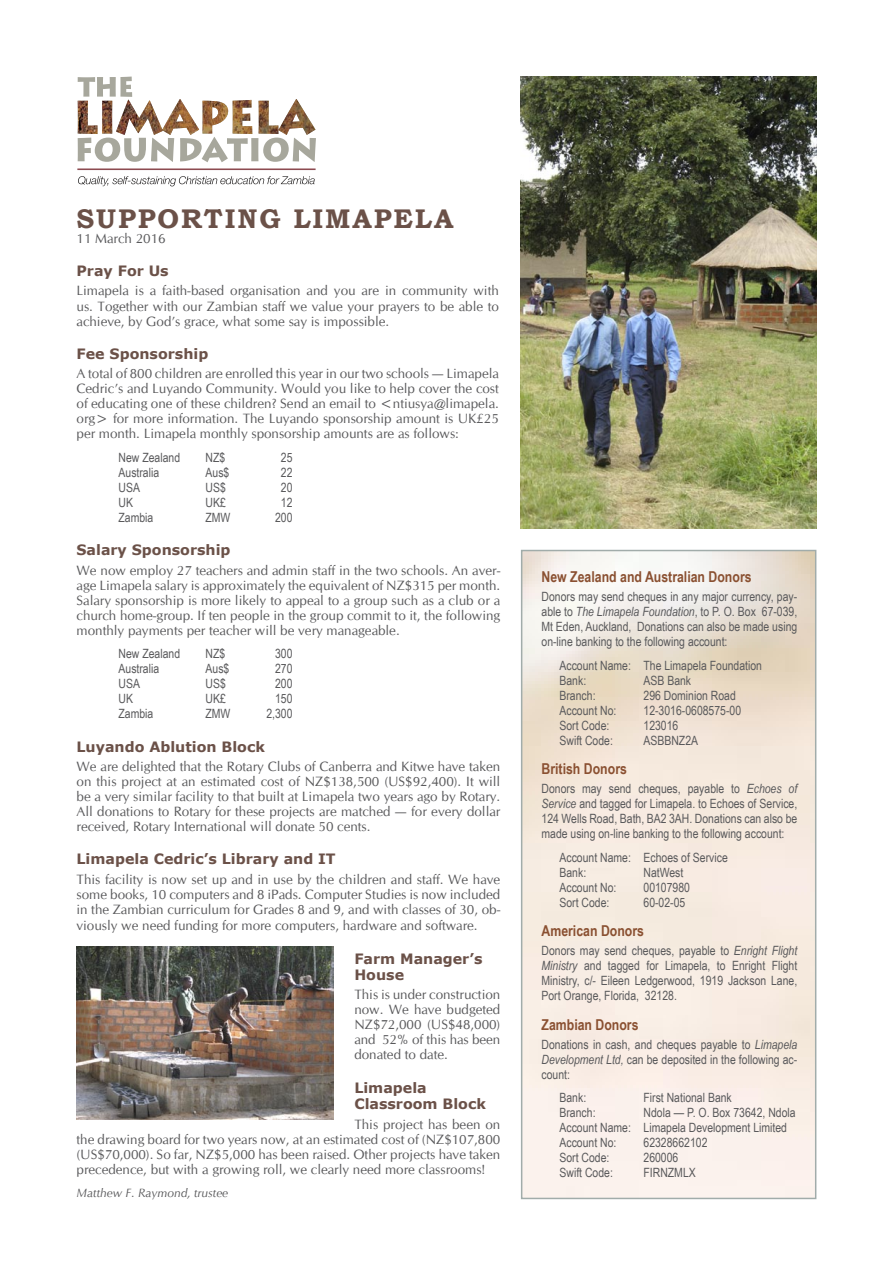
<style>
.page{position:relative;width:893px;height:1263px;background:#fff}
.page>*{position:absolute;margin:0;border:0;box-sizing:border-box;transform-origin:0 0}
.HEADING{font:700 27px "Bookman Old Style";letter-spacing:.07em;color:#6b5148}
.Bank_Title{font:700 15px "Arial Narrow";color:#8a5031}
.Sub-Heading{font:700 14.25px/16.5px "Verdana";color:#6b5148}
.Body{font:13.5px/15px "CG Omega";color:#59595b;text-align:justify}
.Boxed_Body{font:12.75px/15px "Arial Narrow";color:#59595b;text-align:justify}
.Bank_Details{font:12.75px "Arial Narrow";color:#59595b}
.Bank_Details_2{font:12.75px "Arial Narrow";color:#59595b}
.Body-2{font:italic 12px "CG Omega";color:#59595b}
.s1{font-style:italic}
</style>
<div class="page">
<svg style="left:78px;top:77px;width:238px;height:85px"></svg>
<hr style="left:77px;top:168px;width:239px;height:2px;background:#8d4b51">
<svg style="left:78px;top:176px;width:237px;height:10px"></svg>
<div style="left:521px;top:550px;width:295px;height:649px;border:2px solid #a1acaa"></div>
<img style="left:520px;top:77px;width:296px;height:452px">
<img style="left:77px;top:947px;width:256px;height:173px">
<p class="HEADING" style="left:77px;top:202px;width:378px">SUPPORTING LIMAPELA</p>
<p class="Body" style="left:77px;top:231px;width:91px">11 March 2016</p>
<p class="Sub-Heading" style="left:77px;top:262px;width:94px">Pray For Us</p>
<p class="Body" style="left:77px;top:284px;width:424px">Limapela is a faith-based organisation and you are in community with us. Together with our Zambian staff we value your prayers to be able to achieve, by God’s grace, what some say is impossible.</p>
<p class="Sub-Heading" style="left:77px;top:345px;width:133px">Fee Sponsorship</p>
<p class="Body" style="left:77px;top:366px;width:424px">A total of 800 children are enrolled this year in our two schools — Limapela Cedric’s and Luyando Community. Would you like to help cover the cost of educating one of these children? Send an email to &lt;ntiusya@limapela. org&gt; for more information. The Luyando sponsorship amount is UK£25 per month. Limapela monthly sponsorship amounts are as follows:</p>
<p class="Bank_Details_2" style="left:119px;top:448px;width:63px">New Zealand</p>
<p class="Bank_Details_2" style="left:206px;top:448px;width:21px">NZ$</p>
<p class="Bank_Details_2" style="left:281px;top:448px;width:13px">25</p>
<p class="Bank_Details_2" style="left:119px;top:463px;width:42px">Australia</p>
<p class="Bank_Details_2" style="left:206px;top:463px;width:25px">Aus$</p>
<p class="Bank_Details_2" style="left:281px;top:463px;width:13px">22</p>
<p class="Bank_Details_2" style="left:119px;top:478px;width:23px">USA</p>
<p class="Bank_Details_2" style="left:206px;top:478px;width:22px">US$</p>
<p class="Bank_Details_2" style="left:281px;top:478px;width:13px">20</p>
<p class="Bank_Details_2" style="left:119px;top:493px;width:16px">UK</p>
<p class="Bank_Details_2" style="left:206px;top:493px;width:22px">UK£</p>
<p class="Bank_Details_2" style="left:281px;top:493px;width:13px">12</p>
<p class="Bank_Details_2" style="left:119px;top:508px;width:36px">Zambia</p>
<p class="Bank_Details_2" style="left:206px;top:508px;width:26px">ZMW</p>
<p class="Bank_Details_2" style="left:275px;top:508px;width:19px">200</p>
<p class="Sub-Heading" style="left:77px;top:541px;width:156px">Salary Sponsorship</p>
<p class="Body" style="left:77px;top:563px;width:425px">We now employ 27 teachers and admin staff in the two schools. An aver&shy;age Limapela salary is approximately the equivalent of NZ$315 per month.<br>Salary sponsorship is more likely to appeal to a group such as a club or a church home-group. If ten people in the group commit to it, the following monthly payments per teacher will be very manageable.</p>
<p class="Bank_Details_2" style="left:119px;top:644px;width:63px">New Zealand</p>
<p class="Bank_Details_2" style="left:206px;top:644px;width:21px">NZ$</p>
<p class="Bank_Details_2" style="left:275px;top:644px;width:19px">300</p>
<p class="Bank_Details_2" style="left:119px;top:659px;width:42px">Australia</p>
<p class="Bank_Details_2" style="left:206px;top:659px;width:25px">Aus$</p>
<p class="Bank_Details_2" style="left:275px;top:659px;width:19px">270</p>
<p class="Bank_Details_2" style="left:119px;top:674px;width:23px">USA</p>
<p class="Bank_Details_2" style="left:206px;top:674px;width:22px">US$</p>
<p class="Bank_Details_2" style="left:275px;top:674px;width:19px">200</p>
<p class="Bank_Details_2" style="left:119px;top:689px;width:16px">UK</p>
<p class="Bank_Details_2" style="left:206px;top:689px;width:22px">UK£</p>
<p class="Bank_Details_2" style="left:275px;top:689px;width:19px">150</p>
<p class="Bank_Details_2" style="left:119px;top:704px;width:36px">Zambia</p>
<p class="Bank_Details_2" style="left:206px;top:704px;width:26px">ZMW</p>
<p class="Bank_Details_2" style="left:266px;top:704px;width:28px">2,300</p>
<p class="Sub-Heading" style="left:77px;top:738px;width:190px">Luyando Ablution Block</p>
<p class="Body" style="left:77px;top:759px;width:425px">We are delighted that the Rotary Clubs of Canberra and Kitwe have taken on this project at an estimated cost of NZ$138,500 (US$92,400). It will be a very similar facility to that built at Limapela two years ago by Rotary.<br>All donations to Rotary for these projects are matched — for every dollar received, Rotary International will donate 50 cents.</p>
<p class="Sub-Heading" style="left:77px;top:850px;width:261px">Limapela Cedric’s Library and IT</p>
<p class="Body" style="left:77px;top:872px;width:425px">This facility is now set up and in use by the children and staff. We have some books, 10 computers and 8 iPads. Computer Studies is now included in the Zambian curriculum for Grades 8 and 9, and with classes of 30, ob-</p>
<p class="Body" style="left:77px;top:918px;width:403px">viously we need funding for more computers, hardware and software.</p>
<p class="Sub-Heading" style="left:354px;top:950px;width:130px">Farm Manager’s<br>House</p>
<p class="Body" style="left:354px;top:987px;width:148px">This is under construction now. We have budgeted NZ$72,000 (US$48,000) and 52% of this has been donated to date.</p>
<p class="Sub-Heading" style="left:354px;top:1079px;width:133px">Limapela<br>Classroom Block</p>
<p class="Body" style="left:77px;top:1117px;width:425px;text-indent:278px">This project has been on the drawing board for two years now, at an estimated cost of (NZ$107,800 (US$70,000). So far, NZ$5,000 has been raised. Other projects have taken precedence, but with a growing roll, we clearly need more classrooms!</p>
<p class="Body-2" style="left:77px;top:1186px;width:153px">Matthew F. Raymond, trustee</p>
<p class="Bank_Title" style="left:541px;top:565px;width:212px">New Zealand and Australian Donors</p>
<p class="Boxed_Body" style="left:541px;top:589px;width:257px">Donors may send cheques in any major currency, pay&shy;able to <span class="s1">The Limapela Foundation</span>, to P. O. Box 67-039, Mt Eden, Auckland, Donations can also be made using on-line banking to the following account:</p>
<p class="Bank_Details" style="left:559px;top:656px;width:204px">Account Name: The Limapela Foundation</p>
<p class="Bank_Details" style="left:559px;top:671px;width:28px">Bank:</p>
<p class="Bank_Details" style="left:643px;top:671px;width:49px">ASB Bank</p>
<p class="Bank_Details" style="left:559px;top:686px;width:38px">Branch:</p>
<p class="Bank_Details" style="left:643px;top:686px;width:94px">296 Dominion Road</p>
<p class="Bank_Details" style="left:559px;top:701px;width:58px">Account No:</p>
<p class="Bank_Details" style="left:643px;top:701px;width:99px">12-3016-0608575-00</p>
<p class="Bank_Details" style="left:559px;top:716px;width:51px">Sort Code:</p>
<p class="Bank_Details" style="left:643px;top:716px;width:36px">123016</p>
<p class="Bank_Details" style="left:559px;top:731px;width:55px">Swift Code:</p>
<p class="Bank_Details" style="left:643px;top:731px;width:56px">ASBBNZ2A</p>
<p class="Bank_Title" style="left:541px;top:757px;width:87px">British Donors</p>
<p class="Boxed_Body" style="left:541px;top:781px;width:257px">Donors may send cheques, payable to <span class="s1">Echoes of Service</span> and tagged for Limapela. to Echoes of Service, 124 Wells Road, Bath, BA2 3AH. Donations can also be made using on-line banking to the following account:</p>
<p class="Bank_Details" style="left:559px;top:848px;width:170px">Account Name: Echoes of Service</p>
<p class="Bank_Details" style="left:559px;top:863px;width:28px">Bank:</p>
<p class="Bank_Details" style="left:643px;top:863px;width:41px">NatWest</p>
<p class="Bank_Details" style="left:559px;top:878px;width:58px">Account No:</p>
<p class="Bank_Details" style="left:643px;top:878px;width:48px">00107980</p>
<p class="Bank_Details" style="left:559px;top:893px;width:51px">Sort Code:</p>
<p class="Bank_Details" style="left:643px;top:893px;width:43px">60-02-05</p>
<p class="Bank_Title" style="left:541px;top:919px;width:104px">American Donors</p>
<p class="Boxed_Body" style="left:541px;top:943px;width:257px">Donors may send cheques, payable to <span class="s1">Enright Flight Ministry</span> and tagged for Limapela, to Enright Flight Ministry, c/- Eileen Ledgerwood, 1919 Jackson Lane, Port Orange, Florida, 32128.</p>
<p class="Bank_Title" style="left:541px;top:1013px;width:99px">Zambian Donors</p>
<p class="Boxed_Body" style="left:541px;top:1036px;width:257px">Donations in cash, and cheques payable to <span class="s1">Limapela Development Ltd,</span> can be deposited in the following ac&shy;count:</p>
<p class="Bank_Details" style="left:559px;top:1088px;width:28px">Bank:</p>
<p class="Bank_Details" style="left:643px;top:1088px;width:90px">First National Bank</p>
<p class="Bank_Details" style="left:559px;top:1103px;width:38px">Branch:</p>
<p class="Bank_Details" style="left:643px;top:1103px;width:154px">Ndola — P. O. Box 73642, Ndola</p>
<p class="Bank_Details" style="left:559px;top:1118px;width:229px">Account Name: Limapela Development Limited</p>
<p class="Bank_Details" style="left:559px;top:1133px;width:58px">Account No:</p>
<p class="Bank_Details" style="left:643px;top:1133px;width:65px">62328662102</p>
<p class="Bank_Details" style="left:559px;top:1148px;width:51px">Sort Code:</p>
<p class="Bank_Details" style="left:643px;top:1148px;width:36px">260006</p>
<p class="Bank_Details" style="left:559px;top:1163px;width:55px">Swift Code:</p>
<p class="Bank_Details" style="left:643px;top:1163px;width:54px">FIRNZMLX</p>
</div>
